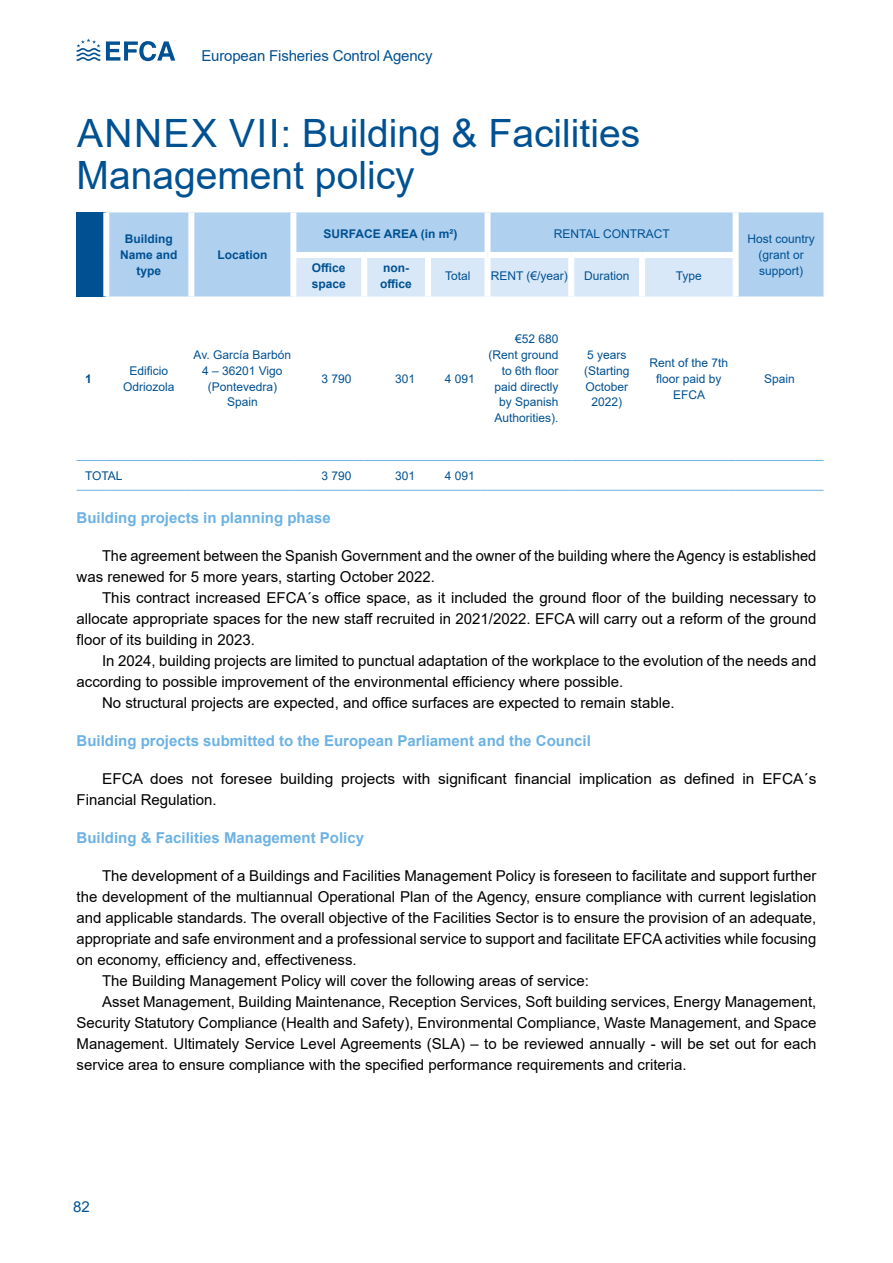
<style>
.page{position:relative;width:893px;height:1263px;background:#fff}
.page>*{position:absolute;margin:0;border:0;box-sizing:border-box;transform-origin:0 0}
.t1{font:39px/42px "Arial";color:#005192}
.t2{font:15px/21px "Arial";color:#000}
.t3{font:700 15px "Arial";color:#6cb2e3}
.t4{font:15px "Arial";letter-spacing:-.01em;color:#005192}
.t5{font:12px/15.8px "Arial";color:#005192;text-align:center}
.t6{font:700 12px/15.8px "Arial";color:#005192;text-align:center}
</style>
<div class="page">
<svg style="left:77px;top:39px;width:98px;height:22px"></svg>
<div style="left:77px;top:212px;width:29px;height:84px;background:#005192"></div>
<div style="left:109px;top:212px;width:714px;height:84px;background:#afd0ef"></div>
<div style="left:296px;top:258px;width:437px;height:38px;background:#d9e8f8"></div>
<div style="left:188px;top:212px;width:6px;height:43px;background:#fff"></div>
<div style="left:290px;top:212px;width:6px;height:40px;background:#fff"></div>
<div style="left:188px;top:255px;width:6px;height:41px;background:#fff"></div>
<div style="left:290px;top:252px;width:74px;height:6px;background:#fff"></div>
<div style="left:364px;top:252px;width:64px;height:6px;background:#fff"></div>
<div style="left:428px;top:252px;width:59px;height:6px;background:#fff"></div>
<div style="left:487px;top:252px;width:84px;height:6px;background:#fff"></div>
<div style="left:571px;top:252px;width:71px;height:6px;background:#fff"></div>
<div style="left:642px;top:252px;width:97px;height:6px;background:#fff"></div>
<div style="left:290px;top:258px;width:6px;height:38px;background:#fff"></div>
<div style="left:361px;top:258px;width:6px;height:38px;background:#fff"></div>
<div style="left:103px;top:212px;width:6px;height:43px;background:#fff"></div>
<div style="left:103px;top:255px;width:6px;height:41px;background:#fff"></div>
<div style="left:425px;top:258px;width:6px;height:38px;background:#fff"></div>
<div style="left:484px;top:212px;width:6px;height:40px;background:#fff"></div>
<div style="left:568px;top:258px;width:6px;height:38px;background:#fff"></div>
<div style="left:484px;top:258px;width:6px;height:38px;background:#fff"></div>
<div style="left:639px;top:258px;width:6px;height:38px;background:#fff"></div>
<div style="left:733px;top:212px;width:6px;height:40px;background:#fff"></div>
<div style="left:733px;top:258px;width:6px;height:38px;background:#fff"></div>
<svg style="left:77px;top:460px;width:29px;height:1px"></svg>
<svg style="left:77px;top:490px;width:29px;height:1px"></svg>
<hr style="left:106px;top:490px;width:85px;height:1px;background:#6cb2e3">
<hr style="left:191px;top:490px;width:102px;height:1px;background:#6cb2e3">
<hr style="left:106px;top:460px;width:85px;height:1px;background:#6cb2e3">
<hr style="left:191px;top:460px;width:102px;height:1px;background:#6cb2e3">
<hr style="left:293px;top:460px;width:71px;height:1px;background:#6cb2e3">
<hr style="left:364px;top:460px;width:64px;height:1px;background:#6cb2e3">
<hr style="left:428px;top:460px;width:59px;height:1px;background:#6cb2e3">
<hr style="left:487px;top:460px;width:84px;height:1px;background:#6cb2e3">
<hr style="left:293px;top:490px;width:71px;height:1px;background:#6cb2e3">
<hr style="left:364px;top:490px;width:64px;height:1px;background:#6cb2e3">
<hr style="left:428px;top:490px;width:59px;height:1px;background:#6cb2e3">
<hr style="left:487px;top:490px;width:84px;height:1px;background:#6cb2e3">
<hr style="left:571px;top:460px;width:71px;height:1px;background:#6cb2e3">
<hr style="left:642px;top:460px;width:94px;height:1px;background:#6cb2e3">
<hr style="left:736px;top:460px;width:87px;height:1px;background:#6cb2e3">
<hr style="left:571px;top:490px;width:71px;height:1px;background:#6cb2e3">
<hr style="left:642px;top:490px;width:94px;height:1px;background:#6cb2e3">
<hr style="left:736px;top:490px;width:87px;height:1px;background:#6cb2e3">
<p class="t4" style="left:201px;top:45px;width:233px">European Fisheries Control Agency</p>
<h1 class="t1" style="left:77px;top:113px;width:565px">ANNEX VII: Building &amp; Facilities<br>Management policy</h1>
<p class="t6" style="left:120px;top:231px;width:59px">Building<br>Name and type</p>
<p class="t6" style="left:324px;top:226px;width:135px">SURFACE AREA (in m²)</p>
<p class="t5" style="left:554px;top:226px;width:118px">RENTAL CONTRACT</p>
<p class="t5" style="left:747px;top:231px;width:69px">Host country (grant or</p>
<p class="t6" style="left:217px;top:247px;width:52px">Location</p>
<p class="t6" style="left:312px;top:260px;width:35px">Office</p>
<p class="t5" style="left:759px;top:262px;width:46px">support)</p>
<p class="t6" style="left:312px;top:276px;width:36px">space</p>
<p class="t6" style="left:380px;top:260px;width:33px;text-align:left">non&shy;office</p>
<p class="t5" style="left:445px;top:268px;width:27px">Total</p>
<p class="t5" style="left:491px;top:268px;width:79px">RENT (€/year)</p>
<p class="t5" style="left:584px;top:268px;width:47px">Duration</p>
<p class="t5" style="left:676px;top:268px;width:28px">Type</p>
<p class="t6" style="left:85px;top:371px;width:8px">1</p>
<p class="t5" style="left:123px;top:363px;width:53px">Edificio<br>Odriozola</p>
<p class="t5" style="left:194px;top:347px;width:99px">Av. García Barbón<br>4 – 36201 Vigo (Pontevedra)<br>Spain</p>
<p class="t5" style="left:321px;top:371px;width:32px">3 790</p>
<p class="t5" style="left:395px;top:371px;width:22px">301</p>
<p class="t5" style="left:445px;top:371px;width:32px">4 091</p>
<p class="t5" style="left:488px;top:331px;width:72px;text-align:right">€52 680 (Rent ground to 6th floor paid directly by Spanish<br>Authorities).</p>
<p class="t5" style="left:584px;top:347px;width:47px">5 years (Starting<br>October<br>2022)</p>
<p class="t5" style="left:649px;top:355px;width:80px">Rent of the 7th floor paid by<br>EFCA</p>
<p class="t5" style="left:764px;top:371px;width:32px">Spain</p>
<p class="t5" style="left:85px;top:467px;width:39px">TOTAL</p>
<p class="t5" style="left:321px;top:467px;width:32px">3 790</p>
<p class="t5" style="left:395px;top:467px;width:22px">301</p>
<p class="t5" style="left:445px;top:467px;width:32px">4 091</p>
<p class="t3" style="left:77px;top:507px;width:256px">Building projects in planning phase</p>
<p class="t2" style="left:77px;top:545px;width:741px;text-indent:26px">The agreement between the Spanish Government and the owner of the building where the Agency is established was renewed for 5 more years, starting October 2022.</p>
<p class="t2" style="left:77px;top:587px;width:741px;text-align:justify;text-indent:26px">This contract increased EFCA´s office space, as it included the ground floor of the building necessary to allocate appropriate spaces for the new staff recruited in 2021/2022. EFCA will carry out a reform of the ground floor of its building in 2023.</p>
<p class="t2" style="left:102px;top:650px;width:716px">In 2024, building projects are limited to punctual adaptation of the workplace to the evolution of the needs and</p>
<p class="t2" style="left:77px;top:671px;width:548px">according to possible improvement of the environmental efficiency where possible.</p>
<p class="t2" style="left:102px;top:692px;width:574px">No structural projects are expected, and office surfaces are expected to remain stable.</p>
<p class="t3" style="left:77px;top:730px;width:516px">Building projects submitted to the European Parliament and the Council</p>
<p class="t2" style="left:77px;top:768px;width:741px;text-indent:26px">EFCA does not foresee building projects with significant financial implication as defined in EFCA´s<br>Financial Regulation.</p>
<p class="t3" style="left:77px;top:827px;width:289px">Building &amp; Facilities Management Policy</p>
<p class="t2" style="left:102px;top:865px;width:716px">The development of a Buildings and Facilities Management Policy is foreseen to facilitate and support further</p>
<p class="t2" style="left:77px;top:886px;width:741px">the development of the multiannual Operational Plan of the Agency, ensure compliance with current legislation</p>
<p class="t2" style="left:77px;top:907px;width:741px">and applicable standards. The overall objective of the Facilities Sector is to ensure the provision of an adequate,</p>
<p class="t2" style="left:77px;top:928px;width:741px">appropriate and safe environment and a professional service to support and facilitate EFCA activities while focusing</p>
<p class="t2" style="left:77px;top:949px;width:282px">on economy, efficiency and, effectiveness.</p>
<p class="t2" style="left:102px;top:970px;width:488px">The Building Management Policy will cover the following areas of service:</p>
<p class="t2" style="left:102px;top:991px;width:716px">Asset Management, Building Maintenance, Reception Services, Soft building services, Energy Management,</p>
<p class="t2" style="left:77px;top:1012px;width:741px">Security Statutory Compliance (Health and Safety), Environmental Compliance, Waste Management, and Space</p>
<p class="t2" style="left:77px;top:1033px;width:741px">Management. Ultimately Service Level Agreements (SLA) – to be reviewed annually - will be set out for each</p>
<p class="t2" style="left:77px;top:1054px;width:612px">service area to ensure compliance with the specified performance requirements and criteria.</p>
<p class="t4" style="left:73px;top:1197px;width:18px">82</p>
</div>
